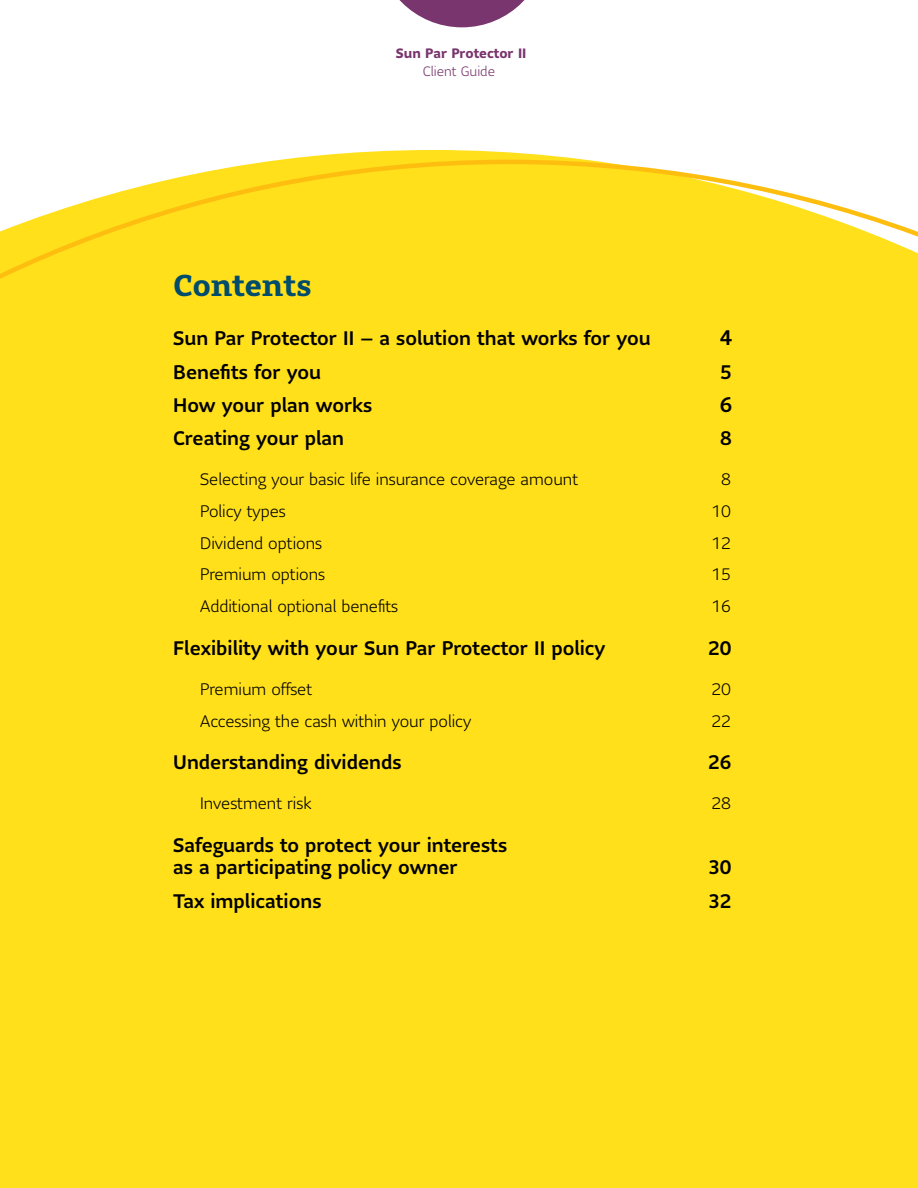
<style>
.page{position:relative;width:918px;height:1188px;background:#fff}
.page>*{position:absolute;margin:0;border:0;box-sizing:border-box;transform-origin:0 0}
.t1{font:700 30px "Sun Life Serif";color:#004c6c}
.t2{font:500 21px "Sun Life Sans";color:#000}
.t3{font:500 19.5px/22.5px "Sun Life Sans";color:#000}
.t4{font:300 16.5px "Sun Life Sans";color:#000}
.t5{font:700 13.5px "Sun Life Sans";color:#79356d}
.t6{font:300 13.5px "Sun Life Sans";color:#79356d}
</style>
<div class="page">
<div style="left:0;top:160px;width:918px;height:1028px;background:#ffe01a"></div>
<svg style="left:399px;top:0;width:126px;height:27px"></svg>
<p class="t5" style="left:396px;top:44px;width:132px">Sun Par Protector II</p>
<p class="t6" style="left:423px;top:63px;width:74px">Client Guide</p>
<h1 class="t1" style="left:173px;top:265px;width:140px">Contents</h1>
<p class="t3" style="left:173px;top:327px;width:479px">Sun Par Protector II – a solution that works for you</p>
<p class="t2" style="left:720px;top:324px;width:14px">4</p>
<p class="t3" style="left:173px;top:360px;width:149px">Benefits for you</p>
<p class="t3" style="left:720px;top:360px;width:13px">5</p>
<p class="t3" style="left:173px;top:393px;width:200px">How your plan works</p>
<p class="t2" style="left:720px;top:390px;width:14px">6</p>
<p class="t3" style="left:173px;top:427px;width:172px">Creating your plan</p>
<p class="t3" style="left:720px;top:427px;width:13px">8</p>
<p class="t4" style="left:200px;top:468px;width:379px">Selecting your basic life insurance coverage amount</p>
<p class="t4" style="left:721px;top:468px;width:11px">8</p>
<p class="t4" style="left:200px;top:500px;width:87px">Policy types</p>
<p class="t4" style="left:711px;top:500px;width:21px">10</p>
<p class="t4" style="left:200px;top:532px;width:123px">Dividend options</p>
<p class="t4" style="left:711px;top:532px;width:21px">12</p>
<p class="t4" style="left:200px;top:564px;width:127px">Premium options</p>
<p class="t4" style="left:711px;top:564px;width:21px">15</p>
<p class="t4" style="left:200px;top:595px;width:200px">Additional optional benefits</p>
<p class="t4" style="left:711px;top:595px;width:21px">16</p>
<p class="t3" style="left:173px;top:636px;width:434px">Flexibility with your Sun Par Protector II policy</p>
<p class="t3" style="left:708px;top:636px;width:25px">20</p>
<p class="t4" style="left:200px;top:678px;width:113px">Premium offset</p>
<p class="t4" style="left:711px;top:678px;width:21px">20</p>
<p class="t4" style="left:200px;top:710px;width:273px">Accessing the cash within your policy</p>
<p class="t4" style="left:711px;top:710px;width:21px">22</p>
<p class="t3" style="left:173px;top:751px;width:230px">Understanding dividends</p>
<p class="t3" style="left:708px;top:751px;width:25px">26</p>
<p class="t4" style="left:200px;top:792px;width:113px">Investment risk</p>
<p class="t4" style="left:711px;top:792px;width:21px">28</p>
<p class="t3" style="left:173px;top:833px;width:335px">Safeguards to protect your interests as a participating policy owner</p>
<p class="t3" style="left:708px;top:856px;width:25px">30</p>
<p class="t3" style="left:173px;top:889px;width:150px">Tax implications</p>
<p class="t3" style="left:708px;top:889px;width:25px">32</p>
</div>
